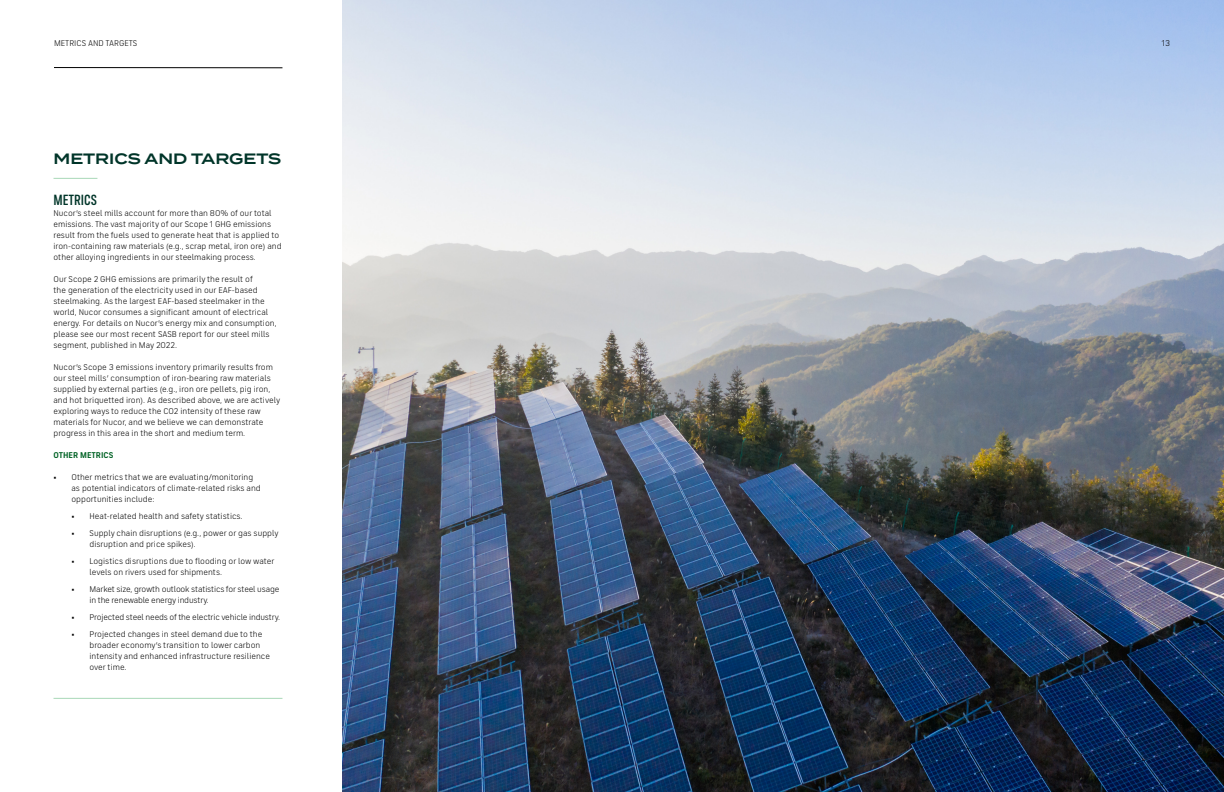
<style>
.page{position:relative;width:1224px;height:792px;background:#fff}
.page>*{position:absolute;margin:0;border:0;box-sizing:border-box;transform-origin:0 0}
.t1{font:600 15px "Termina";color:#003529}
.t2{font:500 15px "FS Industrie Cd";color:#003529}
.t3{font:8.5px/11px "FS Industrie";color:#000}
.t4{font:8.5px/11px "FS Industrie";letter-spacing:-.02em;color:#000}
.t5{font:700 8.5px "FS Industrie";color:#006225}
</style>
<div class="page">
<img style="left:342px;top:0;width:882px;height:792px">
<hr style="left:54px;top:67px;width:228px;height:1px;background:#000">
<hr style="left:54px;top:178px;width:43px;height:1px;background:#a8d8b7">
<hr style="left:54px;top:698px;width:228px;height:1px;background:#a8d8b7">
<p class="t3" style="left:54px;top:38px;width:85px">METRICS AND TARGETS</p>
<p class="t3" style="left:1162px;top:38px;width:10px">13</p>
<h1 class="t1" style="left:54px;top:147px;width:229px">METRICS AND TARGETS</h1>
<h1 class="t2" style="left:54px;top:191px;width:45px">METRICS</h1>
<p class="t3" style="left:54px;top:207px;width:230px">Nucor’s steel mills account for more than 80% of our total emissions. The vast majority of our Scope 1 GHG emissions result from the fuels used to generate heat that is applied to iron-containing raw materials (e.g., scrap metal, iron ore) and other alloying ingredients in our steelmaking process.</p>
<p class="t3" style="left:54px;top:273px;width:225px">Our Scope 2 GHG emissions are primarily the result of<br>the generation of the electricity used in our EAF-based steelmaking. As the largest EAF-based steelmaker in the world, Nucor consumes a significant amount of electrical energy. For details on Nucor’s energy mix and consumption, please see our most recent SASB report for our steel mills segment, published in May 2022.</p>
<p class="t3" style="left:54px;top:361px;width:228px">Nucor’s Scope 3 emissions inventory primarily results from our steel mills’ consumption of iron-bearing raw materials supplied by external parties (e.g., iron ore pellets, pig iron, and hot briquetted iron). As described above, we are actively exploring ways to reduce the CO2 intensity of these raw materials for Nucor, and we believe we can demonstrate progress in this area in the short and medium term.</p>
<p class="t5" style="left:54px;top:450px;width:61px">OTHER METRICS</p>
<p class="t3" style="left:72px;top:471px;width:191px;text-indent:-18px">• Other metrics that we are evaluating/monitoring as potential indicators of climate-related risks and opportunities include:</p>
<p class="t3" style="left:72px;top:510px;width:173px">• Heat-related health and safety statistics.</p>
<p class="t3" style="left:90px;top:527px;width:191px;text-indent:-18px">• Supply chain disruptions (e.g., power or gas supply disruption and price spikes).</p>
<p class="t3" style="left:90px;top:555px;width:186px;text-indent:-18px">• Logistics disruptions due to flooding or low water levels on rivers used for shipments.</p>
<p class="t4" style="left:90px;top:583px;width:191px;text-indent:-18px">• Market size, growth outlook statistics for steel usage in the renewable energy industry.</p>
<p class="t4" style="left:72px;top:611px;width:210px">• Projected steel needs of the electric vehicle industry.</p>
<p class="t3" style="left:90px;top:628px;width:182px;text-indent:-18px">• Projected changes in steel demand due to the broader economy’s transition to lower carbon intensity and enhanced infrastructure resilience over time.</p>
</div>
